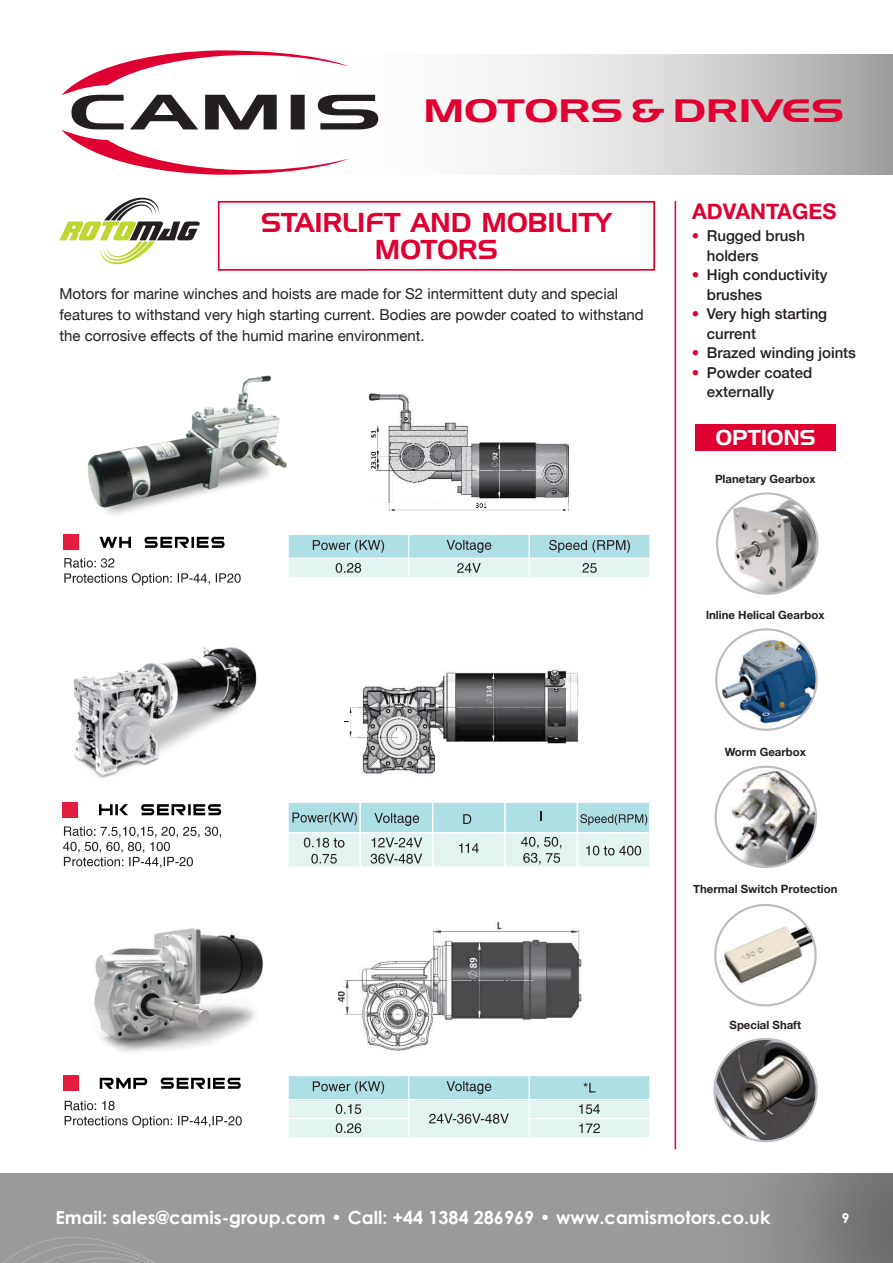
<style>
.page{position:relative;width:893px;height:1263px;background:#fff}
.page>*{position:absolute;margin:0;border:0;box-sizing:border-box;transform-origin:0 0}
.t1{font:31.5px "Handel Gothic BT";color:#df0031;scale:1.37 1}
.t2{font:26.55px/27px "Handel Gothic BT";color:#df0031;text-align:center}
.t3{font:700 21.6px "Helvetica Neue";color:#df0031}
.t4{font:21px "Handel Gothic BT";color:#fff}
.t5{font:700 18px "Century Gothic";color:#fff}
.t6{font:15px/21px "Helvetica Neue";color:#231f20}
.t7{font:500 15px "Helvetica Neue";color:#231f20}
.t8{font:700 13.5px "Century Gothic";color:#fff}
.t9{font:700 11.4px "Helvetica Neue";color:#231f20}
.s1{color:#df0031}
</style>
<div class="page">
<svg style="left:0;top:1173px;width:893px;height:90px;background:#949493"></svg>
<div style="left:0;top:1174px;width:249px;height:89px;background:#9a9a99"></div>
<hr style="left:0;top:54px;width:1px;height:121px;background:#9a9a99">
<svg style="left:378px;top:54px;width:515px;height:121px"></svg>
<svg style="left:62px;top:50px;width:316px;height:125px"></svg>
<div style="left:218px;top:201px;width:437px;height:70px;border:2px solid #df0031"></div>
<div style="left:696px;top:424px;width:140px;height:26px;background:#df0031"></div>
<svg style="left:60px;top:198px;width:140px;height:66px"></svg>
<svg style="left:716px;top:492px;width:103px;height:103px"></svg>
<svg style="left:715px;top:628px;width:103px;height:103px"></svg>
<svg style="left:714px;top:765px;width:103px;height:104px"></svg>
<svg style="left:714px;top:904px;width:103px;height:103px"></svg>
<svg style="left:713px;top:1038px;width:105px;height:105px"></svg>
<div style="left:64px;top:534px;width:15px;height:16px;background:#e41c3e"></div>
<svg style="left:100px;top:537px;width:125px;height:11px"></svg>
<svg style="left:64px;top:558px;width:177px;height:27px"></svg>
<div style="left:288px;top:534px;width:121px;height:24px;background:#aedfe4"></div>
<div style="left:288px;top:534px;width:121px;height:25px;border:1px solid #fff"></div>
<div style="left:409px;top:534px;width:120px;height:24px;background:#aedfe4"></div>
<div style="left:408px;top:534px;width:122px;height:25px;border:1px solid #fff"></div>
<div style="left:529px;top:534px;width:121px;height:24px;background:#aedfe4"></div>
<div style="left:529px;top:534px;width:121px;height:25px;border:1px solid #fff"></div>
<div style="left:409px;top:558px;width:120px;height:19px;background:#e2f3f0"></div>
<div style="left:408px;top:558px;width:122px;height:20px;border:1px solid #fff"></div>
<div style="left:529px;top:558px;width:121px;height:19px;background:#e2f3f0"></div>
<div style="left:529px;top:558px;width:121px;height:20px;border:1px solid #fff"></div>
<div style="left:288px;top:558px;width:121px;height:19px;background:#e2f3f0"></div>
<div style="left:288px;top:558px;width:121px;height:20px;border:1px solid #fff"></div>
<svg style="left:336px;top:563px;width:25px;height:10px"></svg>
<svg style="left:457px;top:563px;width:24px;height:10px"></svg>
<svg style="left:582px;top:563px;width:15px;height:10px"></svg>
<svg style="left:313px;top:540px;width:71px;height:13px"></svg>
<svg style="left:447px;top:540px;width:44px;height:13px"></svg>
<svg style="left:549px;top:540px;width:81px;height:13px"></svg>
<hr style="left:675px;top:201px;width:1px;height:948px;background:#df0031">
<svg style="left:99px;top:804px;width:122px;height:11px"></svg>
<div style="left:63px;top:802px;width:15px;height:15px;background:#e41c3e"></div>
<svg style="left:63px;top:826px;width:158px;height:42px"></svg>
<div style="left:288px;top:802px;width:72px;height:31px;background:#aedfe4"></div>
<div style="left:287px;top:801px;width:74px;height:32px;border:1px solid #fff"></div>
<div style="left:360px;top:802px;width:73px;height:31px;background:#aedfe4"></div>
<div style="left:360px;top:801px;width:73px;height:32px;border:1px solid #fff"></div>
<div style="left:433px;top:802px;width:72px;height:31px;background:#aedfe4"></div>
<div style="left:432px;top:801px;width:74px;height:32px;border:1px solid #fff"></div>
<div style="left:505px;top:802px;width:72px;height:31px;background:#aedfe4"></div>
<div style="left:504px;top:801px;width:74px;height:32px;border:1px solid #fff"></div>
<div style="left:288px;top:833px;width:72px;height:34px;background:#e2f3f0"></div>
<div style="left:287px;top:832px;width:74px;height:36px;border:1px solid #fff"></div>
<div style="left:360px;top:833px;width:73px;height:34px;background:#e2f3f0"></div>
<div style="left:360px;top:832px;width:73px;height:36px;border:1px solid #fff"></div>
<div style="left:433px;top:833px;width:72px;height:34px;background:#e2f3f0"></div>
<div style="left:432px;top:832px;width:74px;height:36px;border:1px solid #fff"></div>
<svg style="left:292px;top:812px;width:65px;height:13px"></svg>
<svg style="left:374px;top:813px;width:45px;height:13px"></svg>
<svg style="left:463px;top:814px;width:8px;height:10px"></svg>
<div style="left:505px;top:833px;width:72px;height:34px;background:#e2f3f0"></div>
<div style="left:504px;top:832px;width:74px;height:36px;border:1px solid #fff"></div>
<svg style="left:304px;top:838px;width:40px;height:26px"></svg>
<svg style="left:370px;top:837px;width:52px;height:27px"></svg>
<svg style="left:459px;top:843px;width:20px;height:10px"></svg>
<svg style="left:521px;top:837px;width:40px;height:27px"></svg>
<div style="left:577px;top:802px;width:73px;height:31px;background:#aedfe4"></div>
<div style="left:577px;top:801px;width:73px;height:32px;border:1px solid #fff"></div>
<div style="left:577px;top:833px;width:73px;height:34px;background:#e2f3f0"></div>
<div style="left:577px;top:832px;width:73px;height:36px;border:1px solid #fff"></div>
<svg style="left:586px;top:846px;width:55px;height:9px"></svg>
<svg style="left:580px;top:814px;width:67px;height:11px"></svg>
<img style="left:368px;top:393px;width:203px;height:118px">
<img style="left:87px;top:376px;width:200px;height:132px">
<img style="left:73px;top:647px;width:183px;height:131px">
<img style="left:345px;top:669px;width:234px;height:108px">
<img style="left:94px;top:928px;width:169px;height:124px">
<img style="left:338px;top:922px;width:244px;height:130px">
<svg style="left:100px;top:1077px;width:141px;height:12px"></svg>
<div style="left:64px;top:1076px;width:15px;height:15px;background:#e41c3e"></div>
<svg style="left:65px;top:1101px;width:177px;height:27px"></svg>
<div style="left:288px;top:1076px;width:121px;height:23px;background:#aedfe4"></div>
<div style="left:288px;top:1075px;width:121px;height:25px;border:1px solid #fff"></div>
<div style="left:409px;top:1076px;width:120px;height:23px;background:#aedfe4"></div>
<div style="left:408px;top:1075px;width:122px;height:25px;border:1px solid #fff"></div>
<div style="left:529px;top:1076px;width:121px;height:23px;background:#aedfe4"></div>
<div style="left:529px;top:1075px;width:121px;height:25px;border:1px solid #fff"></div>
<div style="left:409px;top:1099px;width:120px;height:39px;background:#e2f3f0"></div>
<div style="left:408px;top:1099px;width:122px;height:39px;border:1px solid #fff"></div>
<div style="left:529px;top:1099px;width:121px;height:20px;background:#e2f3f0"></div>
<div style="left:529px;top:1099px;width:121px;height:20px;border:1px solid #fff"></div>
<div style="left:288px;top:1099px;width:121px;height:20px;background:#e2f3f0"></div>
<div style="left:288px;top:1099px;width:121px;height:20px;border:1px solid #fff"></div>
<svg style="left:336px;top:1104px;width:25px;height:10px"></svg>
<svg style="left:429px;top:1113px;width:80px;height:11px"></svg>
<svg style="left:579px;top:1104px;width:21px;height:10px"></svg>
<svg style="left:313px;top:1081px;width:71px;height:13px"></svg>
<svg style="left:447px;top:1081px;width:44px;height:13px"></svg>
<div style="left:288px;top:1119px;width:121px;height:19px;background:#e2f3f0"></div>
<div style="left:288px;top:1118px;width:121px;height:20px;border:1px solid #fff"></div>
<div style="left:529px;top:1119px;width:121px;height:19px;background:#e2f3f0"></div>
<div style="left:529px;top:1118px;width:121px;height:20px;border:1px solid #fff"></div>
<svg style="left:583px;top:1083px;width:12px;height:9px"></svg>
<svg style="left:579px;top:1123px;width:21px;height:10px"></svg>
<svg style="left:336px;top:1123px;width:25px;height:10px"></svg>
<p class="t1" style="left:423px;top:92px;width:309px">MOTORS &amp; DRIVES</p>
<p class="t2" style="left:261px;top:209px;width:352px">STAIRLIFT AND MOBILITY<br>MOTORS</p>
<p class="t6" style="left:60px;top:284px;width:586px">Motors for marine winches and hoists are made for S2 intermittent duty and special features to withstand very high starting current. Bodies are powder coated to withstand the corrosive effects of the humid marine environment.</p>
<p class="t3" style="left:692px;top:194px;width:146px">ADVANTAGES</p>
<p class="t7" style="left:692px;top:224px;width:115px"><span class="s1">•</span> Rugged brush</p>
<p class="t7" style="left:707px;top:243px;width:53px">holders</p>
<p class="t7" style="left:692px;top:263px;width:137px"><span class="s1">•</span> High conductivity</p>
<p class="t7" style="left:707px;top:282px;width:57px">brushes</p>
<p class="t7" style="left:692px;top:302px;width:137px"><span class="s1">•</span> Very high starting</p>
<p class="t7" style="left:707px;top:321px;width:51px">current</p>
<p class="t7" style="left:692px;top:341px;width:166px"><span class="s1">•</span> Brazed winding joints</p>
<p class="t7" style="left:692px;top:360px;width:122px"><span class="s1">•</span> Powder coated</p>
<p class="t7" style="left:707px;top:380px;width:69px">externally</p>
<p class="t4" style="left:716px;top:424px;width:101px">OPTIONS</p>
<p class="t9" style="left:715px;top:470px;width:102px">Planetary Gearbox</p>
<p class="t9" style="left:706px;top:606px;width:120px">lnline Helical Gearbox</p>
<p class="t9" style="left:725px;top:743px;width:83px">Worm Gearbox</p>
<p class="t9" style="left:693px;top:880px;width:146px">Thermal Switch Protection</p>
<p class="t9" style="left:730px;top:1016px;width:73px">Special Shaft</p>
<p class="t5" style="left:55px;top:1206px;width:716px">Email: sales@camis-group.com • Call: +44 1384 286969 • www.camismotors.co.uk</p>
<p class="t8" style="left:842px;top:1210px;width:9px">9</p>
</div>
